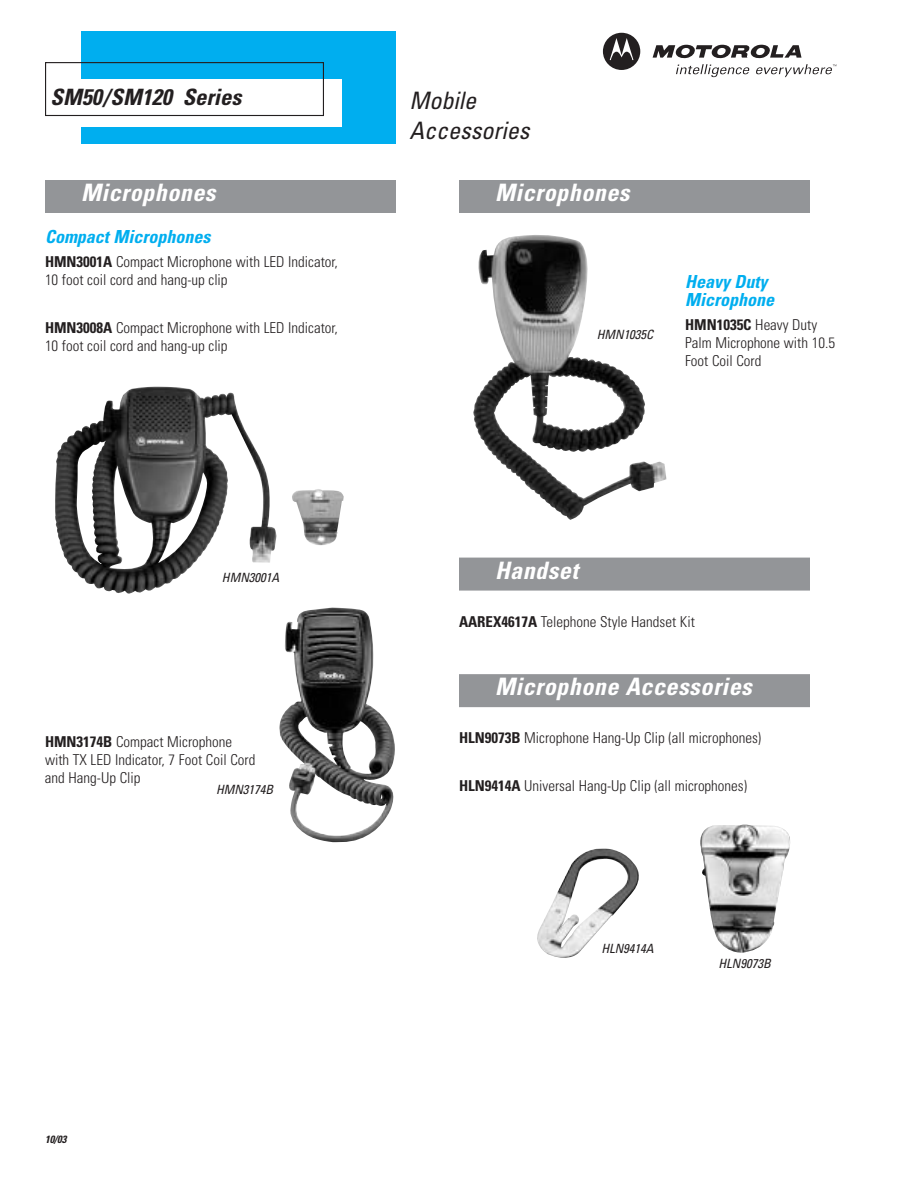
<style>
.page{position:relative;width:918px;height:1188px;background:#fff}
.page>*{position:absolute;margin:0;border:0;box-sizing:border-box;transform-origin:0 0}
.t1{font:italic 700 condensed 24px "Univers";letter-spacing:.02em;color:#fff}
.t2{font:italic condensed 24px/30px "Univers";color:#231f20}
.t3{font:italic 700 condensed 22.5px "Univers";color:#231f20}
.t4{font:italic 700 condensed 18px/18px "Univers";color:#00aeef}
.t5{font:300 condensed 15px/18px "Univers";color:#231f20}
.t6{font:italic condensed 12.75px "Univers";color:#231f20}
.t7{font:italic 700 condensed 10.5px "Univers";color:#231f20}
.s1{font-weight:700}
</style>
<div class="page">
<div style="left:81px;top:32px;width:315px;height:112px;background:#00aeef"></div>
<svg style="left:603px;top:33px;width:37px;height:37px"></svg>
<svg style="left:653px;top:45px;width:183px;height:32px"></svg>
<div style="left:45px;top:79px;width:297px;height:48px;background:#fff"></div>
<div style="left:45px;top:62px;width:279px;height:54px;border:1px solid #231f20"></div>
<div style="left:45px;top:180px;width:351px;height:33px;background:#939598"></div>
<div style="left:459px;top:180px;width:351px;height:33px;background:#939598"></div>
<div style="left:459px;top:558px;width:351px;height:33px;background:#939598"></div>
<div style="left:459px;top:674px;width:351px;height:33px;background:#939598"></div>
<img style="left:77px;top:387px;width:267px;height:182px">
<img style="left:280px;top:608px;width:115px;height:234px">
<img style="left:478px;top:235px;width:167px;height:232px">
<img style="left:700px;top:825px;width:90px;height:128px">
<img style="left:537px;top:849px;width:102px;height:109px">
<h2 class="t3" style="left:51px;top:89px;width:192px">SM50/SM120 Series</h2>
<h1 class="t1" style="left:81px;top:184px;width:136px">Microphones</h1>
<p class="t4" style="left:45px;top:229px;width:167px">Compact Microphones</p>
<p class="t5" style="left:45px;top:254px;width:294px"><span class="s1">HMN3001A</span> Compact Microphone with LED Indicator,<br>10 foot coil cord and hang-up clip</p>
<p class="t5" style="left:45px;top:320px;width:294px"><span class="s1">HMN3008A</span> Compact Microphone with LED Indicator,<br>10 foot coil cord and hang-up clip</p>
<h1 class="t2" style="left:410px;top:88px;width:121px">Mobile<br>Accessories</h1>
<h1 class="t1" style="left:495px;top:184px;width:136px">Microphones</h1>
<p class="t6" style="left:597px;top:329px;width:58px">HMN1035C</p>
<p class="t4" style="left:685px;top:274px;width:90px">Heavy Duty<br>Microphone</p>
<p class="t5" style="left:685px;top:317px;width:152px"><span class="s1">HMN1035C</span> Heavy Duty<br>Palm Microphone with 10.5<br>Foot Coil Cord</p>
<p class="t6" style="left:222px;top:573px;width:59px">HMN3001A</p>
<p class="t5" style="left:45px;top:734px;width:212px"><span class="s1">HMN3174B</span> Compact Microphone with TX LED Indicator, 7 Foot Coil Cord and Hang-Up Clip</p>
<p class="t6" style="left:216px;top:785px;width:59px">HMN3174B</p>
<p class="t7" style="left:45px;top:1135px;width:23px">10/03</p>
<h1 class="t1" style="left:495px;top:561px;width:85px">Handset</h1>
<p class="t5" style="left:459px;top:614px;width:237px"><span class="s1">AAREX4617A</span> Telephone Style Handset Kit</p>
<h1 class="t1" style="left:495px;top:678px;width:258px">Microphone Accessories</h1>
<p class="t5" style="left:459px;top:730px;width:304px"><span class="s1">HLN9073B</span> Microphone Hang-Up Clip (all microphones)</p>
<p class="t5" style="left:459px;top:778px;width:290px"><span class="s1">HLN9414A</span> Universal Hang-Up Clip (all microphones)</p>
<p class="t6" style="left:601px;top:944px;width:54px">HLN9414A</p>
<p class="t6" style="left:718px;top:958px;width:54px">HLN9073B</p>
</div>
